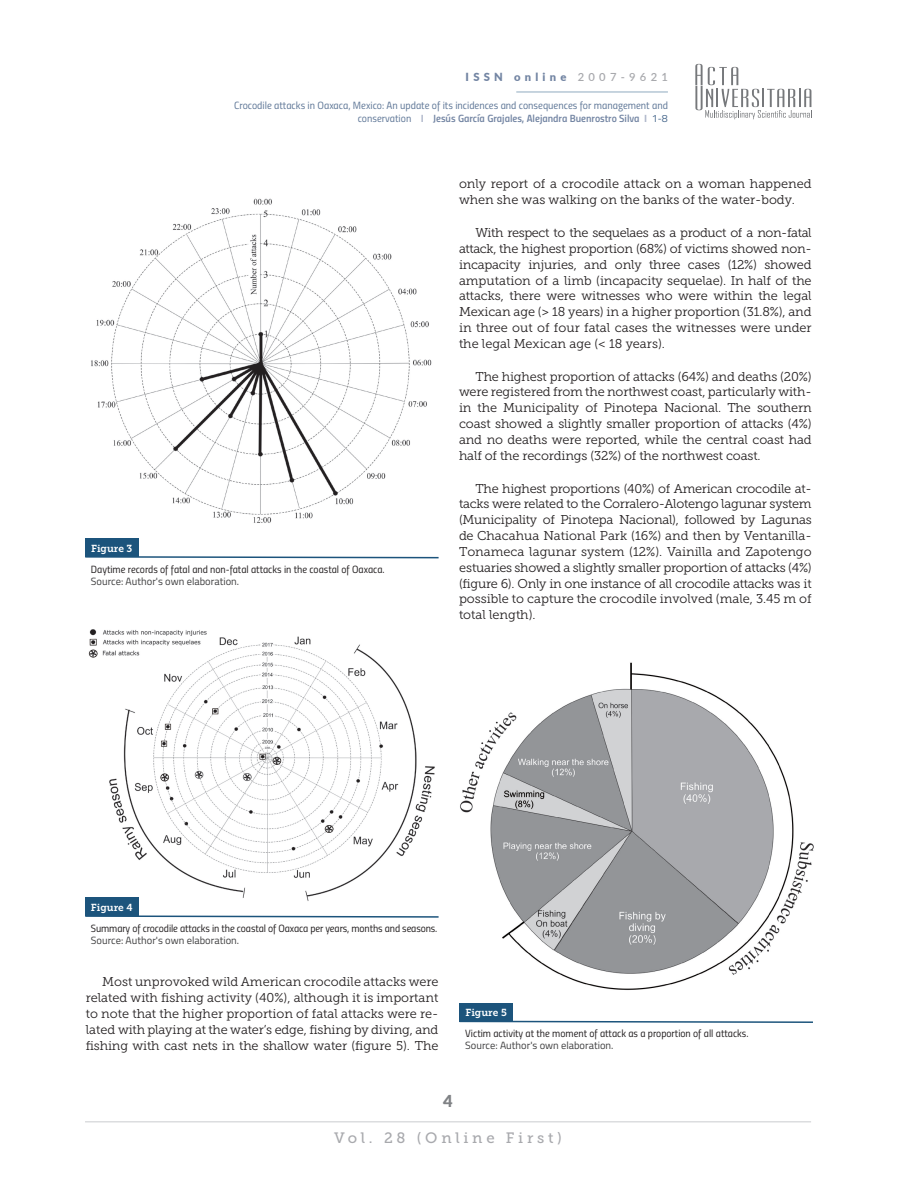
<style>
.page{position:relative;width:918px;height:1188px;background:#fff}
.page>*{position:absolute;margin:0;border:0;box-sizing:border-box;transform-origin:0 0}
.t1{font:900 16.5px "Lato";color:#808285}
.t2{font:15px "Museo Slab 500";letter-spacing:.25em;color:#a8a9ad}
.Texto_2{font:12.75px/15.8px "Museo Slab 300";color:#231f20;text-align:justify}
.t3{font:900 11.25px "Lato";letter-spacing:.38em;color:#7385a3}
.pie_figura{font:10.5px "Titillium Regular Upright";color:#231f20}
.pie_figura-2{font:10.5px "Titillium";color:#3e3e3f}
.t4{font:10.5px "Titillium Regular Upright";color:#5f7797}
.t5{font:10.5px "Titillium Semibold Upright";color:#7385a3}
.texto{font:10.2px "Museo Slab 700";color:#fff}
.s1{font-weight:600;color:#a8a9ad}
.s2{font-family:"Titillium Regular Upright";color:#5f7797}
.s3{font-family:"Titillium";font-weight:700;color:#afb7ca}
.s4{font-family:"Titillium Regular Upright";color:#4a6a8e}
</style>
<div class="page">
<hr style="left:85px;top:1121px;width:726px;height:2px;background:#dcdddf">
<svg style="left:695px;top:64px;width:117px;height:55px"></svg>
<hr style="left:516px;top:92px;width:152px;height:1px;background:#1c547c">
<img style="left:91px;top:198px;width:341px;height:325px">
<img style="left:88px;top:629px;width:347px;height:281px">
<img style="left:459px;top:662px;width:355px;height:342px">
<div style="left:85px;top:538px;width:53px;height:19px;background:#1c547c"></div>
<svg style="left:85px;top:555px;width:354px;height:4px"></svg>
<div style="left:85px;top:897px;width:53px;height:19px;background:#1c547c"></div>
<svg style="left:85px;top:915px;width:354px;height:3px"></svg>
<div style="left:460px;top:1003px;width:53px;height:19px;background:#1c547c"></div>
<svg style="left:459px;top:1020px;width:354px;height:3px"></svg>
<p class="t3" style="left:466px;top:68px;width:204px">ISSN online <span class="s1">2007-9621</span></p>
<p class="t4" style="left:234px;top:98px;width:435px">Crocodile attacks in Oaxaca, Mexico: An update of its incidences and consequences for management and</p>
<p class="t5" style="left:358px;top:110px;width:312px"><span class="s2">conservation</span> <span class="s3">I</span> Jesús García Grajales, Alejandra Buenrostro Silva <span class="s3">I</span> <span class="s4">1-8</span></p>
<p class="texto" style="left:91px;top:542px;width:43px">Figure 3</p>
<p class="pie_figura" style="left:91px;top:561px;width:295px">Daytime records of fatal and non-fatal attacks in the coastal of Oaxaca.</p>
<p class="pie_figura-2" style="left:91px;top:573px;width:150px">Source: Author's own elaboration.</p>
<p class="Texto_2" style="left:459px;top:176px;width:354px">only report of a crocodile attack on a woman happened when she was walking on the banks of the water-body.</p>
<p class="Texto_2" style="left:459px;top:225px;width:354px;text-indent:16px">With respect to the sequelaes as a product of a non-fatal attack, the highest proportion (68%) of victims showed non&shy;incapacity injuries, and only three cases (12%) showed amputation of a limb (incapacity sequelae). In half of the attacks, there were witnesses who were within the legal Mexican age (&gt; 18 years) in a higher proportion (31.8%), and in three out of four fatal cases the witnesses were under the legal Mexican age (&lt; 18 years).</p>
<p class="Texto_2" style="left:459px;top:368px;width:354px;text-indent:16px">The highest proportion of attacks (64%) and deaths (20%) were registered from the northwest coast, particularly with&shy;in the Municipality of Pinotepa Nacional. The southern coast showed a slightly smaller proportion of attacks (4%) and no deaths were reported, while the central coast had half of the recordings (32%) of the northwest coast.</p>
<p class="Texto_2" style="left:459px;top:480px;width:354px;text-indent:16px">The highest proportions (40%) of American crocodile at&shy;tacks were related to the Corralero-Alotengo lagunar system (Municipality of Pinotepa Nacional), followed by Lagunas de Chacahua National Park (16%) and then by Ventanilla-Tonameca lagunar system (12%). Vainilla and Zapotengo estuaries showed a slightly smaller proportion of attacks (4%) (figure 6). Only in one instance of all crocodile attacks was it possible to capture the crocodile involved (male, 3.45 m of total length).</p>
<p class="texto" style="left:91px;top:902px;width:43px">Figure 4</p>
<p class="pie_figura" style="left:91px;top:920px;width:348px">Summary of crocodile attacks in the coastal of Oaxaca per years, months and seasons.</p>
<p class="pie_figura-2" style="left:91px;top:932px;width:150px">Source: Author's own elaboration.</p>
<p class="Texto_2" style="left:86px;top:974px;width:354px;text-indent:16px">Most unprovoked wild American crocodile attacks were related with fishing activity (40%), although it is important to note that the higher proportion of fatal attacks were re&shy;lated with playing at the water’s edge, fishing by diving, and fishing with cast nets in the shallow water (figure 5). The</p>
<p class="texto" style="left:466px;top:1007px;width:43px">Figure 5</p>
<p class="pie_figura" style="left:465px;top:1026px;width:285px">Victim activity at the moment of attack as a proportion of all attacks.</p>
<p class="pie_figura-2" style="left:465px;top:1038px;width:150px">Source: Author's own elaboration.</p>
<p class="t1" style="left:443px;top:1089px;width:11px">4</p>
<p class="t2" style="left:334px;top:1129px;width:229px">Vol. 28 (Online First)</p>
</div>
